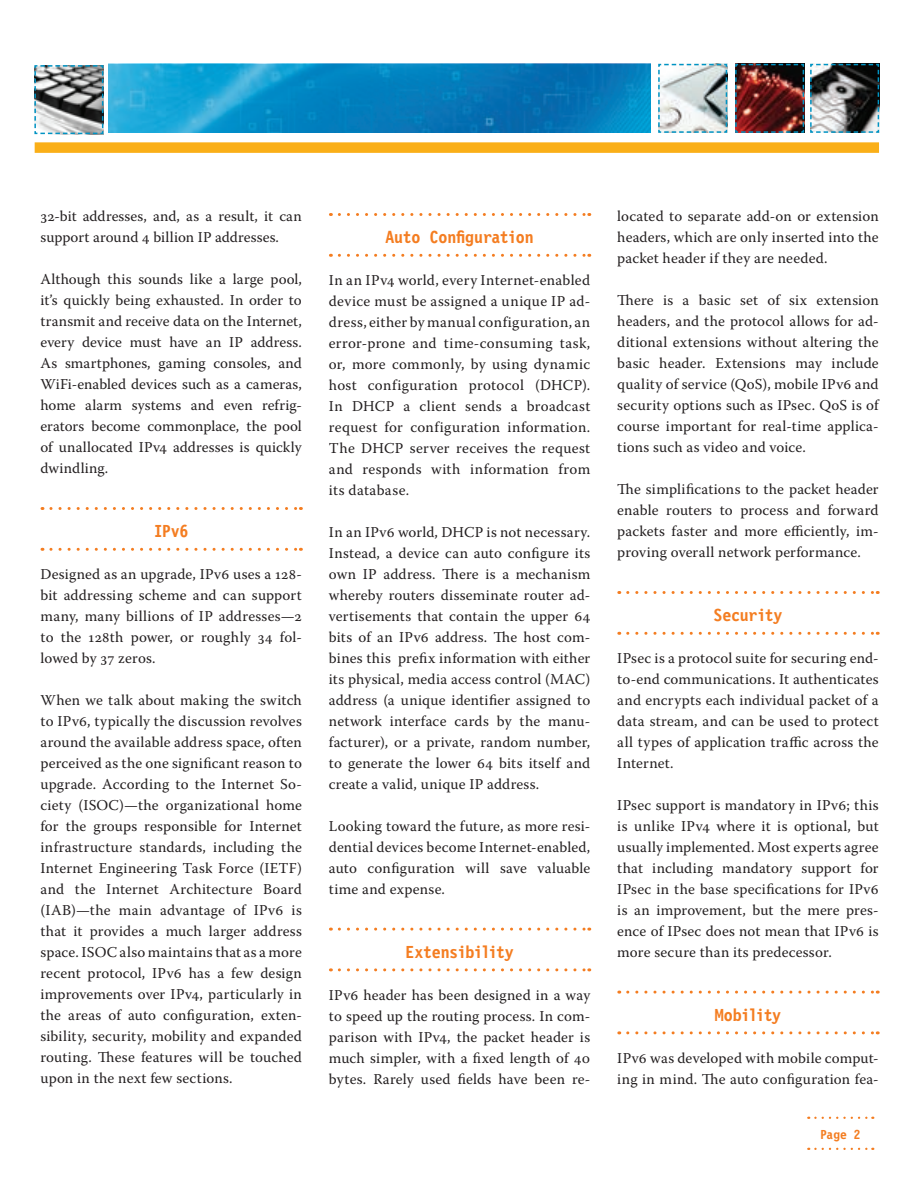
<style>
.page{position:relative;width:918px;height:1188px;background:#fff}
.page>*{position:absolute;margin:0;border:0;box-sizing:border-box;transform-origin:0 0}
.t1{font:700 18px "Letter Gothic 12 Pitch BT";letter-spacing:-.02em;color:#f47d21}
.t2{font:15px/21px "Warnock Pro";letter-spacing:.015em;color:#231f20;text-align:justify}
.t3{font:700 13.5px "Letter Gothic 12 Pitch BT";color:#f47d21}
</style>
<div class="page">
<img style="left:109px;top:64px;width:542px;height:69px">
<svg style="left:34px;top:65px;width:70px;height:70px;background:#8c9395"></svg>
<svg style="left:658px;top:63px;width:70px;height:70px"></svg>
<img style="left:735px;top:63px;width:145px;height:70px">
<div style="left:35px;top:142px;width:844px;height:11px;background:#faaf18"></div>
<svg style="left:815px;top:1117px;width:58px;height:2px"></svg>
<svg style="left:815px;top:1148px;width:58px;height:2px"></svg>
<svg style="left:51px;top:507px;width:250px;height:3px"></svg>
<svg style="left:51px;top:548px;width:250px;height:3px"></svg>
<svg style="left:339px;top:213px;width:251px;height:3px"></svg>
<svg style="left:339px;top:254px;width:251px;height:3px"></svg>
<svg style="left:339px;top:928px;width:251px;height:3px"></svg>
<svg style="left:339px;top:968px;width:251px;height:3px"></svg>
<svg style="left:628px;top:591px;width:250px;height:3px"></svg>
<svg style="left:628px;top:632px;width:250px;height:3px"></svg>
<svg style="left:628px;top:991px;width:250px;height:3px"></svg>
<svg style="left:628px;top:1031px;width:250px;height:3px"></svg>
<p class="t2" style="left:40px;top:206px;width:263px">32-bit addresses, and, as a result, it can support around 4 billion IP addresses.</p>
<p class="t2" style="left:40px;top:269px;width:263px">Although this sounds like a large pool, it’s quickly being exhausted. In order to transmit and receive data on the Internet, every device must have an IP address.<br>As smartphones, gaming consoles, and WiFi-enabled devices such as a cameras, home alarm systems and even refrig&shy;erators become commonplace, the pool of unallocated IPv4 addresses is quickly dwindling.</p>
<p class="t1" style="left:154px;top:521px;width:36px">IPv6</p>
<p class="t2" style="left:40px;top:563px;width:263px">Designed as an upgrade, IPv6 uses a 128- bit addressing scheme and can support many, many billions of IP addresses—2 to the 128th power, or roughly 34 fol&shy;lowed by 37 zeros.</p>
<p class="t2" style="left:40px;top:689px;width:263px">When we talk about making the switch to IPv6, typically the discussion revolves around the available address space, often perceived as the one significant reason to upgrade. According to the Internet So&shy;ciety (ISOC)—the organizational home for the groups responsible for Internet infrastructure standards, including the Internet Engineering Task Force (IETF) and the Internet Architecture Board (IAB)—the main advantage of IPv6 is that it provides a much larger address space. ISOC also maintains that as a more recent protocol, IPv6 has a few design improvements over IPv4, particularly in the areas of auto configuration, exten&shy;sibility, security, mobility and expanded routing. These features will be touched upon in the next few sections.</p>
<p class="t1" style="left:385px;top:227px;width:150px">Auto Configuration</p>
<p class="t2" style="left:329px;top:269px;width:263px">In an IPv4 world, every Internet-enabled device must be assigned a unique IP ad&shy;dress, either by manual configuration, an error-prone and time-consuming task, or, more commonly, by using dynamic host configuration protocol (DHCP).<br>In DHCP a client sends a broadcast request for configuration information.<br>The DHCP server receives the request and responds with information from its database.</p>
<p class="t2" style="left:329px;top:521px;width:263px">In an IPv6 world, DHCP is not necessary.<br>Instead, a device can auto configure its own IP address. There is a mechanism whereby routers disseminate router ad&shy;vertisements that contain the upper 64 bits of an IPv6 address. The host com&shy;bines this prefix information with either its physical, media access control (MAC) address (a unique identifier assigned to network interface cards by the manu&shy;facturer), or a private, random number, to generate the lower 64 bits itself and create a valid, unique IP address.</p>
<p class="t2" style="left:329px;top:815px;width:263px">Looking toward the future, as more resi&shy;dential devices become Internet-enabled, auto configuration will save valuable time and expense.</p>
<p class="t1" style="left:405px;top:942px;width:110px">Extensibility</p>
<p class="t2" style="left:329px;top:984px;width:263px">IPv6 header has been designed in a way to speed up the routing process. In com&shy;parison with IPv4, the packet header is much simpler, with a fixed length of 40 bytes. Rarely used fields have been re-</p>
<p class="t2" style="left:617px;top:206px;width:263px">located to separate add-on or extension headers, which are only inserted into the packet header if they are needed.</p>
<p class="t2" style="left:617px;top:290px;width:263px">There is a basic set of six extension headers, and the protocol allows for ad&shy;ditional extensions without altering the basic header. Extensions may include quality of service (QoS), mobile IPv6 and security options such as IPsec. QoS is of course important for real-time applica&shy;tions such as video and voice.</p>
<p class="t2" style="left:617px;top:479px;width:263px">The simplifications to the packet header enable routers to process and forward packets faster and more efficiently, im&shy;proving overall network performance.</p>
<p class="t1" style="left:714px;top:605px;width:71px">Security</p>
<p class="t2" style="left:617px;top:647px;width:263px">IPsec is a protocol suite for securing end&shy;to-end communications. It authenticates and encrypts each individual packet of a data stream, and can be used to protect all types of application traffic across the Internet.</p>
<p class="t2" style="left:617px;top:794px;width:263px">IPsec support is mandatory in IPv6; this is unlike IPv4 where it is optional, but usually implemented. Most experts agree that including mandatory support for IPsec in the base specifications for IPv6 is an improvement, but the mere pres&shy;ence of IPsec does not mean that IPv6 is more secure than its predecessor.</p>
<p class="t1" style="left:715px;top:1005px;width:68px">Mobility</p>
<p class="t2" style="left:617px;top:1047px;width:263px">IPv6 was developed with mobile comput&shy;ing in mind. The auto configuration fea-</p>
<p class="t3" style="left:820px;top:1127px;width:28px">Page</p>
</div>
